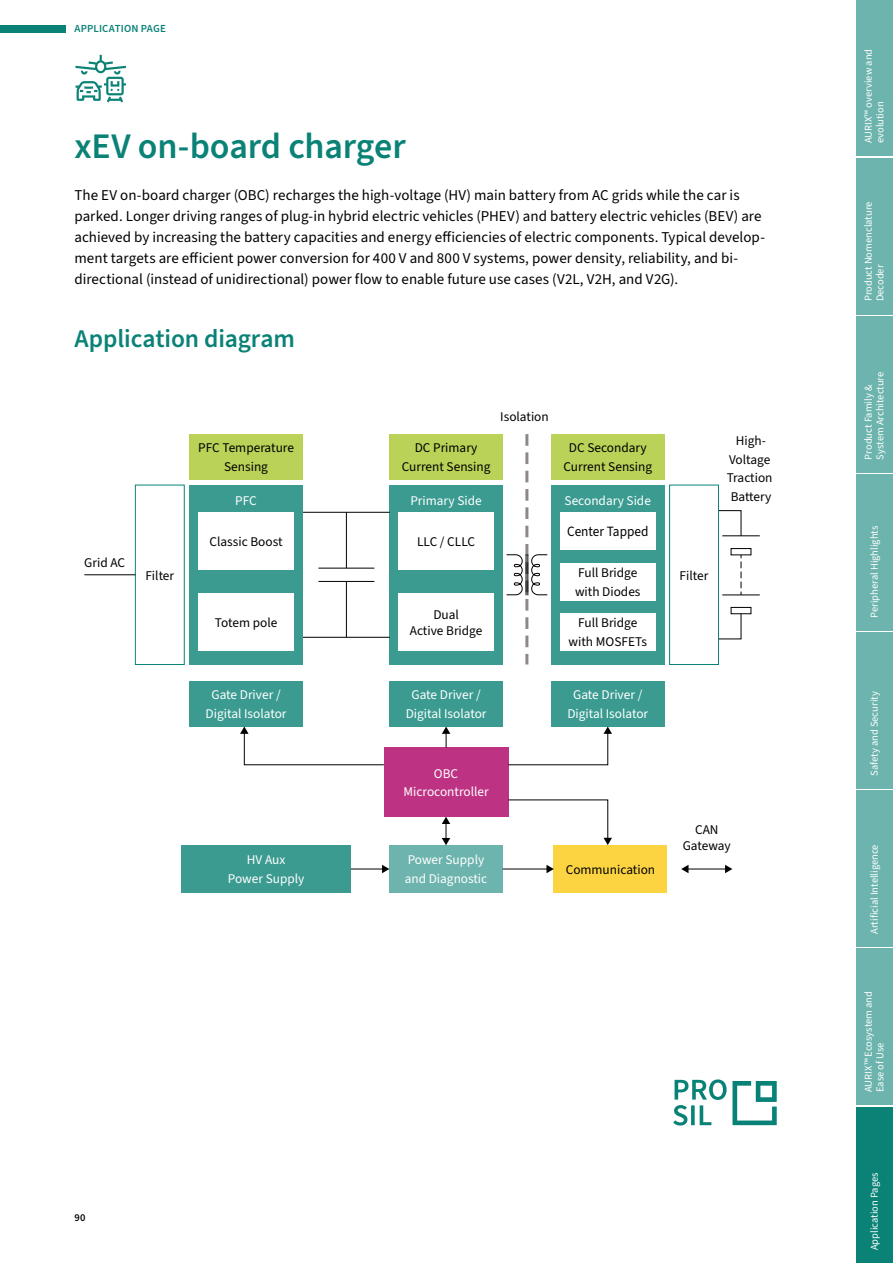
<style>
.page{position:relative;width:893px;height:1263px;background:#fff}
.page>*{position:absolute;margin:0;border:0;box-sizing:border-box;transform-origin:0 0}
.t1{font:600 36px "Source Sans 3";letter-spacing:-.005em;color:#0a8276}
.t2{font:600 25.5px "Source Sans 3";letter-spacing:-.005em;color:#0a8276}
.t3{font:15px/21px "Source Sans 3";color:#000}
.t4{font:14.25px "Source Sans 3";color:#000;scale:.94 1}
.t5{font:13.35px/18.6px "Source Sans 3";color:#000;text-align:center}
.t6{font:13.35px/18.6px "Source Sans 3";color:#fff;text-align:center}
.t7{font:600 10.8px "Source Sans 3";letter-spacing:.015em;color:#0a8276}
.t8{font:10.5px/11.6px "Source Sans 3";color:#fff}
.t9{font:600 10.5px "Source Sans 3";color:#000}
</style>
<div class="page">
<div style="left:189px;top:485px;width:114px;height:179px;background:#3b9b91"></div>
<div style="left:198px;top:512px;width:96px;height:57px;background:#fff"></div>
<div style="left:189px;top:434px;width:114px;height:45px;background:#b9d257"></div>
<div style="left:189px;top:681px;width:114px;height:45px;background:#3b9b91"></div>
<div style="left:389px;top:681px;width:114px;height:45px;background:#3b9b91"></div>
<div style="left:551px;top:681px;width:113px;height:45px;background:#3b9b91"></div>
<div style="left:198px;top:594px;width:96px;height:57px;background:#fff"></div>
<div style="left:389px;top:485px;width:114px;height:179px;background:#3b9b91"></div>
<div style="left:398px;top:512px;width:96px;height:57px;background:#fff"></div>
<div style="left:389px;top:434px;width:114px;height:45px;background:#b9d257"></div>
<div style="left:398px;top:594px;width:96px;height:57px;background:#fff"></div>
<div style="left:551px;top:485px;width:113px;height:179px;background:#3b9b91"></div>
<div style="left:560px;top:512px;width:95px;height:38px;background:#fff"></div>
<div style="left:560px;top:563px;width:95px;height:37px;background:#fff"></div>
<div style="left:560px;top:613px;width:95px;height:38px;background:#fff"></div>
<div style="left:551px;top:434px;width:113px;height:45px;background:#b9d257"></div>
<div style="left:669px;top:485px;width:50px;height:180px;border:1px solid #0a8276"></div>
<div style="left:135px;top:485px;width:50px;height:180px;border:1px solid #0a8276"></div>
<svg style="left:718px;top:613px;width:24px;height:27px"></svg>
<svg style="left:718px;top:510px;width:24px;height:27px"></svg>
<hr style="left:722px;top:535px;width:38px;height:1px;background:#000">
<hr style="left:722px;top:594px;width:38px;height:1px;background:#000">
<div style="left:731px;top:548px;width:20px;height:7px;border:1px solid #000"></div>
<div style="left:731px;top:607px;width:20px;height:7px;border:1px solid #000"></div>
<svg style="left:740px;top:555px;width:1px;height:40px"></svg>
<hr style="left:303px;top:512px;width:87px;height:1px;background:#000">
<hr style="left:318px;top:568px;width:56px;height:1px;background:#000">
<hr style="left:346px;top:512px;width:1px;height:56px;background:#000">
<hr style="left:303px;top:637px;width:87px;height:1px;background:#000">
<hr style="left:318px;top:581px;width:56px;height:1px;background:#000">
<hr style="left:346px;top:581px;width:1px;height:56px;background:#000">
<hr style="left:84px;top:574px;width:51px;height:1px;background:#000">
<div style="left:389px;top:845px;width:114px;height:48px;background:#6cb4ad"></div>
<div style="left:181px;top:845px;width:170px;height:48px;background:#3b9b91"></div>
<div style="left:554px;top:845px;width:113px;height:48px;background:#fcd442"></div>
<div style="left:384px;top:748px;width:124px;height:69px;background:#be3283"></div>
<svg style="left:442px;top:817px;width:8px;height:28px"></svg>
<hr style="left:351px;top:868px;width:32px;height:1px;background:#000">
<svg style="left:382px;top:865px;width:7px;height:8px"></svg>
<svg style="left:442px;top:726px;width:8px;height:22px"></svg>
<svg style="left:507px;top:726px;width:105px;height:40px"></svg>
<svg style="left:240px;top:726px;width:145px;height:40px"></svg>
<svg style="left:508px;top:799px;width:104px;height:46px"></svg>
<hr style="left:503px;top:868px;width:45px;height:1px;background:#000">
<svg style="left:546px;top:865px;width:8px;height:8px"></svg>
<hr style="left:687px;top:868px;width:39px;height:1px;background:#000">
<svg style="left:681px;top:865px;width:7px;height:8px"></svg>
<svg style="left:725px;top:865px;width:7px;height:8px"></svg>
<svg style="left:506px;top:434px;width:42px;height:230px"></svg>
<hr style="left:526px;top:554px;width:1px;height:41px;background:#000">
<hr style="left:527px;top:554px;width:1px;height:41px;background:#000">
<svg style="left:673px;top:1079px;width:104px;height:46px"></svg>
<div style="left:0;top:25px;width:66px;height:7px;background:#0a8276"></div>
<svg style="left:75px;top:55px;width:51px;height:47px"></svg>
<div style="left:856px;top:0;width:37px;height:156px;background:#6cb4ad"></div>
<div style="left:856px;top:158px;width:37px;height:156px;background:#6cb4ad"></div>
<div style="left:856px;top:316px;width:37px;height:156px;background:#6cb4ad"></div>
<div style="left:856px;top:474px;width:37px;height:156px;background:#6cb4ad"></div>
<div style="left:856px;top:632px;width:37px;height:156px;background:#6cb4ad"></div>
<div style="left:856px;top:791px;width:37px;height:156px;background:#6cb4ad"></div>
<div style="left:856px;top:949px;width:37px;height:156px;background:#6cb4ad"></div>
<div style="left:856px;top:1107px;width:37px;height:156px;background:#0a8276"></div>
<p class="t7" style="left:74px;top:22px;width:93px">APPLICATION PAGE</p>
<h1 class="t1" style="left:74px;top:123px;width:333px">xEV on-board charger</h1>
<p class="t3" style="left:74px;top:184px;width:692px">The EV on-board charger (OBC) recharges the high-voltage (HV) main battery from AC grids while the car is parked. Longer driving ranges of plug-in hybrid electric vehicles (PHEV) and battery electric vehicles (BEV) are achieved by increasing the battery capacities and energy efficiencies of electric components. Typical develop&shy;ment targets are efficient power conversion for 400 V and 800 V systems, power density, reliability, and bi&shy;directional (instead of unidirectional) power flow to enable future use cases (V2L, V2H, and V2G).</p>
<h2 class="t2" style="left:74px;top:322px;width:222px">Application diagram</h2>
<p class="t5" style="left:84px;top:554px;width:42px">Grid AC</p>
<p class="t5" style="left:198px;top:439px;width:97px">PFC Temperature<br>Sensing</p>
<p class="t6" style="left:235px;top:492px;width:23px">PFC</p>
<p class="t5" style="left:402px;top:439px;width:90px">DC Primary<br>Current Sensing</p>
<p class="t6" style="left:410px;top:492px;width:73px">Primary Side</p>
<p class="t5" style="left:500px;top:408px;width:50px">Isolation</p>
<p class="t5" style="left:563px;top:439px;width:90px">DC Secondary<br>Current Sensing</p>
<p class="t6" style="left:565px;top:492px;width:88px">Secondary Side</p>
<p class="t4" style="left:567px;top:522px;width:88px">Center Tapped</p>
<p class="t5" style="left:575px;top:564px;width:67px;text-align:left">Full Bridge with Diodes</p>
<p class="t5" style="left:569px;top:614px;width:80px">Full Bridge with MOSFETs</p>
<p class="t5" style="left:596px;top:523px;width:25px">Grid</p>
<p class="t5" style="left:210px;top:532px;width:74px">Classic Boost</p>
<p class="t5" style="left:434px;top:532px;width:25px">Grid</p>
<p class="t5" style="left:417px;top:532px;width:60px">LLC / CLLC</p>
<p class="t5" style="left:145px;top:566px;width:30px">Filter</p>
<p class="t5" style="left:680px;top:566px;width:30px">Filter</p>
<p class="t5" style="left:596px;top:574px;width:25px">Grid</p>
<p class="t5" style="left:410px;top:607px;width:74px;line-height:16px">Dual<br>Active Bridge</p>
<p class="t5" style="left:215px;top:614px;width:64px">Totem pole</p>
<p class="t5" style="left:434px;top:614px;width:25px">Grid</p>
<p class="t5" style="left:596px;top:614px;width:25px">Grid</p>
<p class="t6" style="left:206px;top:686px;width:82px">Gate Driver /<br>Digital Isolator</p>
<p class="t6" style="left:406px;top:686px;width:82px">Gate Driver /<br>Digital Isolator</p>
<p class="t6" style="left:567px;top:686px;width:82px">Gate Driver /<br>Digital Isolator</p>
<p class="t5" style="left:727px;top:432px;width:47px">High-<br>Voltage<br>Traction<br>Battery</p>
<p class="t6" style="left:403px;top:764px;width:87px">OBC<br>Microcontroller</p>
<p class="t9" style="left:74px;top:1211px;width:13px">90</p>
<p class="t6" style="left:405px;top:851px;width:84px;text-align:left">Power Supply and Diagnostic</p>
<p class="t6" style="left:228px;top:851px;width:78px">HV Aux<br>Power Supply</p>
<p class="t5" style="left:566px;top:860px;width:91px">Communication</p>
<p class="t5" style="left:683px;top:822px;width:50px;line-height:16px">CAN<br>Gateway</p>
<p class="t8" style="left:863px;top:143px;width:96px;rotate:-90deg">AURIX™ overview and evolution</p>
<p class="t8" style="left:863px;top:301px;width:101px;rotate:-90deg">Product Nomenclature<br>Decoder</p>
<p class="t8" style="left:863px;top:459px;width:89px;rotate:-90deg">Product Family &amp;<br>System Architecture</p>
<p class="t8" style="left:868px;top:618px;width:93px;rotate:-90deg">Peripheral Highlights</p>
<p class="t8" style="left:868px;top:776px;width:86px;rotate:-90deg">Safety and Security</p>
<p class="t8" style="left:868px;top:934px;width:91px;rotate:-90deg">Artificial Intelligence</p>
<p class="t8" style="left:863px;top:1092px;width:102px;rotate:-90deg">AURIX™ Ecosystem and<br>Ease of Use</p>
<p class="t8" style="left:868px;top:1250px;width:79px;rotate:-90deg">Application Pages</p>
</div>
